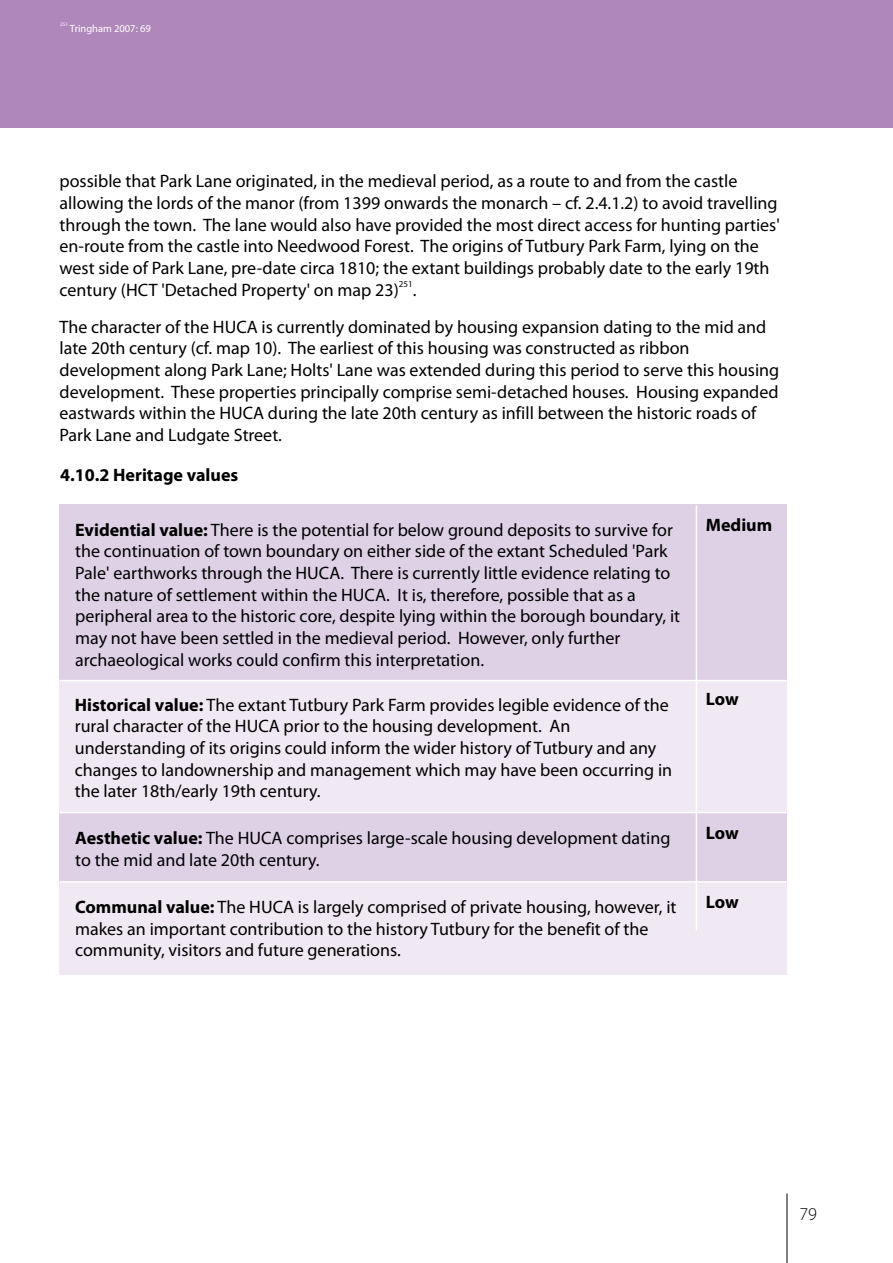
<style>
.page{position:relative;width:893px;height:1263px;background:#fff}
.page>*{position:absolute;margin:0;border:0;box-sizing:border-box;transform-origin:0 0}
.t1{font:18px/21.6px "Myriad Pro";color:#000}
.t2{font:700 18px "Myriad Pro";color:#000}
.t3{font:300 18px "Myriad Pro";color:#000}
.t4{font:10.5px "Myriad Pro";color:#fff}
.t5{font:9px "Myriad Pro";color:#000}
.t6{font:5.25px "Myriad Pro";color:#fff}
.s1{font-weight:700}
</style>
<div class="page">
<div style="left:0;top:0;width:893px;height:128px;background:#b087ba"></div>
<hr style="left:787px;top:1193px;width:1px;height:70px;background:#000">
<div style="left:59px;top:504px;width:728px;height:177px;background:#ded1e6"></div>
<div style="left:59px;top:812px;width:728px;height:70px;background:#ded1e6"></div>
<div style="left:59px;top:681px;width:728px;height:131px;background:#f0e8f2"></div>
<div style="left:59px;top:882px;width:728px;height:93px;background:#f0e8f2"></div>
<hr style="left:696px;top:505px;width:1px;height:426px;background:#fff">
<hr style="left:59px;top:680px;width:728px;height:1px;background:#fff">
<hr style="left:59px;top:812px;width:728px;height:1px;background:#fff">
<hr style="left:59px;top:881px;width:728px;height:2px;background:#fff">
<p class="t6" style="left:60px;top:22px;width:10px">251</p>
<p class="t4" style="left:70px;top:24px;width:82px">Tringham 2007: 69</p>
<p class="t1" style="left:60px;top:172px;width:722px">possible that Park Lane originated, in the medieval period, as a route to and from the castle allowing the lords of the manor (from 1399 onwards the monarch – cf. 2.4.1.2) to avoid travelling through the town. The lane would also have provided the most direct access for hunting parties' en-route from the castle into Needwood Forest. The origins of Tutbury Park Farm, lying on the west side of Park Lane, pre-date circa 1810; the extant buildings probably date to the early 19th</p>
<p class="t5" style="left:399px;top:280px;width:15px">251</p>
<p class="t1" style="left:60px;top:273px;width:708px;line-height:36.8px">century (HCT 'Detached Property' on map 23) .<br>The character of the HUCA is currently dominated by housing expansion dating to the mid and</p>
<p class="t1" style="left:60px;top:339px;width:721px">late 20th century (cf. map 10). The earliest of this housing was constructed as ribbon development along Park Lane; Holts' Lane was extended during this period to serve this housing development. These properties principally comprise semi-detached houses. Housing expanded eastwards within the HUCA during the late 20th century as infill between the historic roads of Park Lane and Ludgate Street.</p>
<p class="t2" style="left:60px;top:467px;width:180px">4.10.2 Heritage values</p>
<p class="t2" style="left:706px;top:518px;width:68px">Medium</p>
<p class="t1" style="left:75px;top:520px;width:607px"><span class="s1">Evidential value:</span> There is the potential for below ground deposits to survive for the continuation of town boundary on either side of the extant Scheduled 'Park Pale' earthworks through the HUCA. There is currently little evidence relating to the nature of settlement within the HUCA. It is, therefore, possible that as a peripheral area to the historic core, despite lying within the borough boundary, it may not have been settled in the medieval period. However, only further archaeological works could confirm this interpretation.</p>
<p class="t1" style="left:75px;top:695px;width:599px"><span class="s1">Historical value:</span> The extant Tutbury Park Farm provides legible evidence of the rural character of the HUCA prior to the housing development. An understanding of its origins could inform the wider history of Tutbury and any changes to landownership and management which may have been occurring in the later 18th/early 19th century.</p>
<p class="t1" style="left:75px;top:829px;width:597px"><span class="s1">Aesthetic value:</span> The HUCA comprises large-scale housing development dating to the mid and late 20th century.</p>
<p class="t1" style="left:75px;top:898px;width:603px"><span class="s1">Communal value:</span> The HUCA is largely comprised of private housing, however, it makes an important contribution to the history Tutbury for the benefit of the community, visitors and future generations.</p>
<p class="t2" style="left:706px;top:691px;width:34px">Low</p>
<p class="t2" style="left:706px;top:826px;width:34px">Low</p>
<p class="t2" style="left:706px;top:894px;width:34px">Low</p>
<p class="t3" style="left:799px;top:1207px;width:19px">79</p>
</div>
